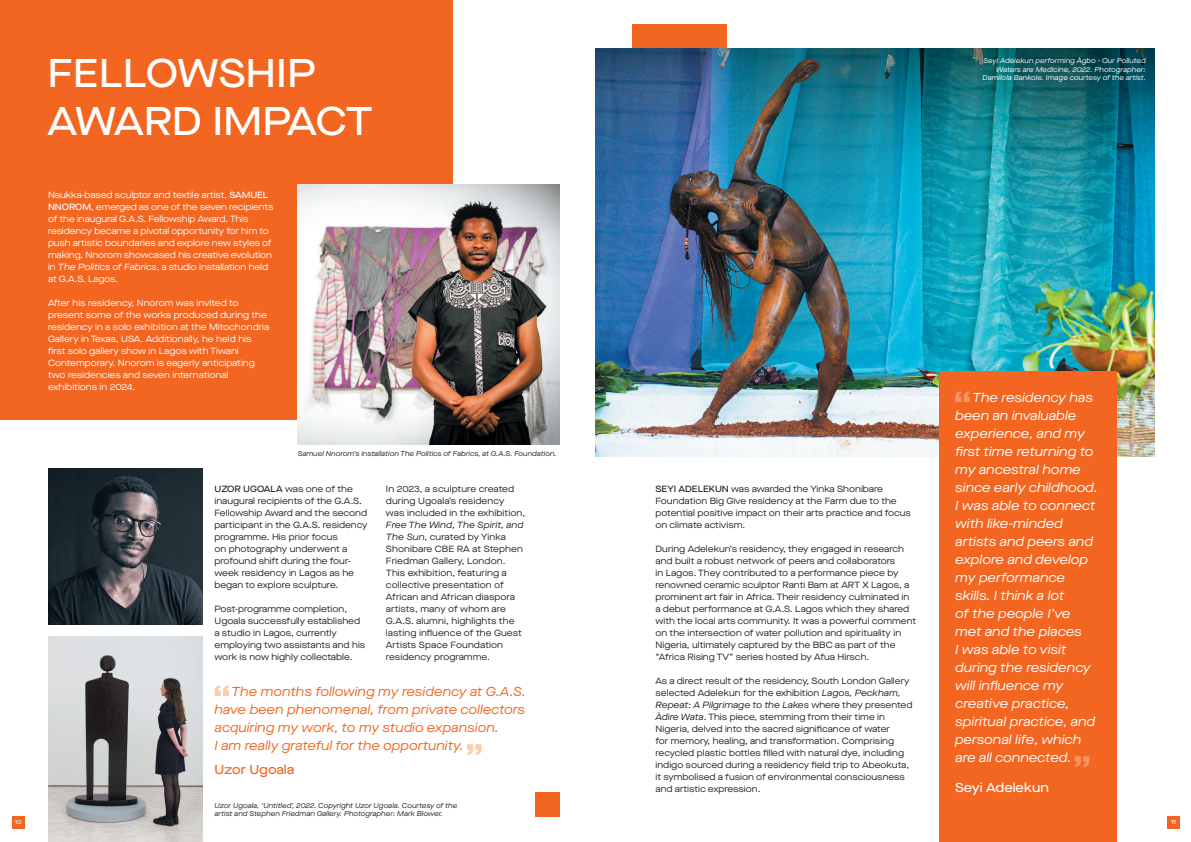
<style>
.page{position:relative;width:1191px;height:842px;background:#fff}
.page>*{position:absolute;margin:0;border:0;box-sizing:border-box;transform-origin:0 0}
.Page_Header_White_Medium_40x48pt{font:500 40px/48px "Maison Neue Ext";color:#fff}
.Quote_White_Book_I_13x18pt{font:italic 13px/18px "Maison Neue Ext";color:#fff}
.Quote_Orange_Book_I_13x18pt{font:italic 13px/18px "Maison Neue Ext";color:#f36621}
.Quote_Orange_Book_I_13x18pt-2{font:500 13px "Maison Neue Ext";color:#fff}
.Quote_Orange_Book_I_13x18pt-3{font:500 13px "Maison Neue Ext";color:#f36621}
.Body_Black_Book_9x12pt{font:9px/12px "Maison Neue Ext";color:#231f20}
.Body_White_Book_9x12pt{font:9px/12px "Maison Neue Ext";letter-spacing:-.01em;color:#fff}
.Body_Black_Book_9x12pt-2{font:italic 7px/8.4px "Maison Neue Ext";color:#231f20}
.Body_Black_Book_9x12pt-3{font:italic 7px/8.4px "Maison Neue Ext";color:#fff;text-align:right}
.Body_Black_Book_9x12pt-4{font:500 6px "Maison Neue Ext";color:#fff}
.s1{font-weight:500}
.s2{font-style:italic}
</style>
<div class="page">
<div style="left:0;top:0;width:452px;height:419px;background:#f36621"></div>
<div style="left:12px;top:816px;width:12px;height:12px;background:#f36621"></div>
<svg style="left:214px;top:685px;width:15px;height:11px"></svg>
<svg style="left:467px;top:744px;width:14px;height:11px"></svg>
<img style="left:298px;top:184px;width:261px;height:260px">
<img style="left:48px;top:468px;width:154px;height:156px">
<img style="left:48px;top:636px;width:154px;height:206px">
<div style="left:535px;top:792px;width:24px;height:24px;background:#f36621"></div>
<div style="left:632px;top:24px;width:94px;height:95px;background:#f36621"></div>
<img style="left:595px;top:48px;width:560px;height:408px">
<div style="left:939px;top:372px;width:177px;height:470px;background:#f36621"></div>
<svg style="left:955px;top:391px;width:14px;height:11px"></svg>
<svg style="left:1074px;top:756px;width:15px;height:11px"></svg>
<div style="left:1167px;top:816px;width:12px;height:12px;background:#f36621"></div>
<p class="Body_Black_Book_9x12pt-4" style="left:15px;top:818px;width:8px">10</p>
<p class="Page_Header_White_Medium_40x48pt" style="left:48px;top:48px;width:327px">FELLOWSHIP<br>AWARD IMPACT</p>
<p class="Body_White_Book_9x12pt" style="left:48px;top:189px;width:227px">Nsukka-based sculptor and textile artist, <span class="s1">SAMUEL NNOROM</span>, emerged as one of the seven recipients of the inaugural G.A.S. Fellowship Award. This residency became a pivotal opportunity for him to push artistic boundaries and explore new styles of making. Nnorom showcased his creative evolution in <span class="s2">The Politics of Fabrics</span>, a studio installation held at G.A.S. Lagos.</p>
<p class="Body_White_Book_9x12pt" style="left:48px;top:297px;width:223px">After his residency, Nnorom was invited to present some of the works produced during the residency in a solo exhibition at the Mitochondria Gallery in Texas, USA. Additionally, he held his first solo gallery show in Lagos with Tiwani Contemporary. Nnorom is eagerly anticipating two residencies and seven international exhibitions in 2024.</p>
<p class="Body_Black_Book_9x12pt-2" style="left:298px;top:449px;width:260px">Samuel Nnorom’s installation The Politics of Fabrics, at G.A.S. Foundation.</p>
<p class="Body_Black_Book_9x12pt" style="left:214px;top:483px;width:155px"><span class="s1">UZOR UGOALA</span> was one of the inaugural recipients of the G.A.S.<br>Fellowship Award and the second participant in the G.A.S. residency programme. His prior focus<br>on photography underwent a profound shift during the four&shy;week residency in Lagos as he began to explore sculpture.</p>
<p class="Body_Black_Book_9x12pt" style="left:214px;top:603px;width:152px">Post-programme completion,<br>Ugoala successfully established a studio in Lagos, currently employing two assistants and his work is now highly collectable.</p>
<p class="Body_Black_Book_9x12pt" style="left:386px;top:483px;width:141px">In 2023, a sculpture created during Ugoala’s residency was included in the exhibition,<br><span class="s2">Free The Wind, The Spirit, and<br>The Sun</span>, curated by Yinka<br>Shonibare CBE RA at Stephen<br>Friedman Gallery, London.<br>This exhibition, featuring a collective presentation of<br>African and African diaspora artists, many of whom are<br>G.A.S. alumni, highlights the lasting influence of the Guest<br>Artists Space Foundation residency programme.</p>
<p class="Body_Black_Book_9x12pt" style="left:655px;top:483px;width:257px"><span class="s1">SEYI ADELEKUN</span> was awarded the Yinka Shonibare Foundation Big Give residency at the Farm due to the potential positive impact on their arts practice and focus on climate activism.</p>
<p class="Body_Black_Book_9x12pt" style="left:655px;top:543px;width:262px">During Adelekun’s residency, they engaged in research and built a robust network of peers and collaborators<br>in Lagos. They contributed to a performance piece by renowned ceramic sculptor Ranti Bam at ART X Lagos, a prominent art fair in Africa. Their residency culminated in a debut performance at G.A.S. Lagos which they shared with the local arts community. It was a powerful comment on the intersection of water pollution and spirituality in Nigeria, ultimately captured by the BBC as part of the “Africa Rising TV” series hosted by Afua Hirsch.</p>
<p class="Body_Black_Book_9x12pt" style="left:655px;top:675px;width:258px">As a direct result of the residency, South London Gallery selected Adelekun for the exhibition <span class="s2">Lagos, Peckham, Repeat: A Pilgrimage to the Lakes</span> where they presented <span class="s2">Àdìre Wata</span>. This piece, stemming from their time in Nigeria, delved into the sacred significance of water<br>for memory, healing, and transformation. Comprising recycled plastic bottles filled with natural dye, including indigo sourced during a residency field trip to Abeokuta, it symbolised a fusion of environmental consciousness and artistic expression.</p>
<p class="Quote_Orange_Book_I_13x18pt" style="left:214px;top:682px;width:313px;text-indent:17px">The months following my residency at G.A.S. have been phenomenal, from private collectors acquiring my work, to my studio expansion.<br>I am really grateful for the opportunity.</p>
<p class="Quote_Orange_Book_I_13x18pt-3" style="left:214px;top:761px;width:81px">Uzor Ugoala</p>
<p class="Body_Black_Book_9x12pt-2" style="left:214px;top:801px;width:244px">Uzor Ugoala, ‘Untitled’, 2022. Copyright Uzor Ugoala. Courtesy of the artist and Stephen Friedman Gallery. Photographer: Mark Blower.</p>
<p class="Body_Black_Book_9x12pt-3" style="left:982px;top:57px;width:165px">Seyi Adelekun performing Àgbo - Our Polluted<br>Waters are Medicine, 2022. Photographer:<br>Damilola Bankole. Image courtesy of the artist.</p>
<p class="Quote_White_Book_I_13x18pt" style="left:955px;top:388px;width:144px;text-indent:17px">The residency has been an invaluable experience, and my first time returning to my ancestral home since early childhood.<br>I was able to connect with like-minded artists and peers and explore and develop my performance skills. I think a lot<br>of the people I’ve met and the places<br>I was able to visit during the residency will influence my creative practice, spiritual practice, and personal life, which are all connected.</p>
<p class="Quote_Orange_Book_I_13x18pt-2" style="left:955px;top:779px;width:95px">Seyi Adelekun</p>
<p class="Body_Black_Book_9x12pt-4" style="left:1171px;top:818px;width:7px">11</p>
</div>
